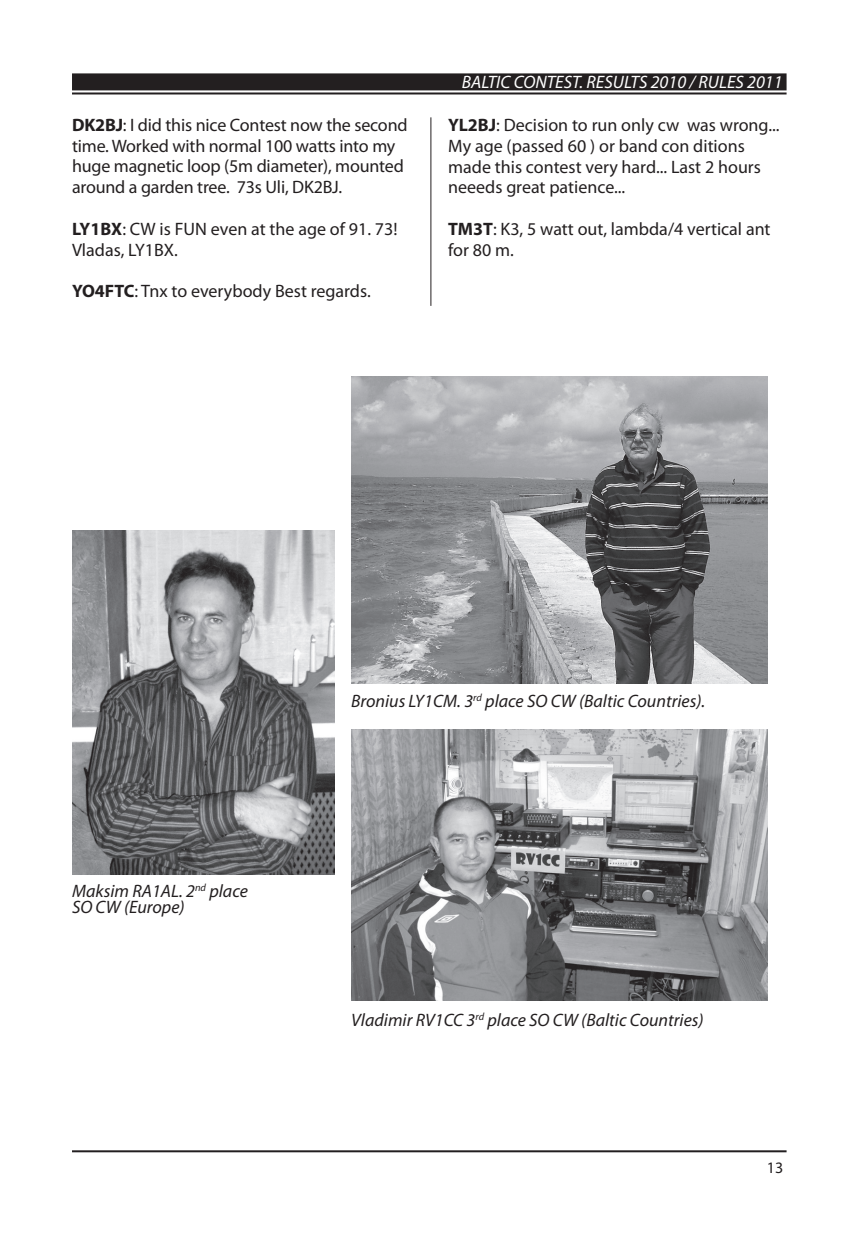
<style>
.page{position:relative;width:862px;height:1236px;background:#fff}
.page>*{position:absolute;margin:0;border:0;box-sizing:border-box;transform-origin:0 0}
.t1{font:18px/20.8px "Myriad Pro";letter-spacing:-.005em;color:#231f20}
.t2{font:italic 18px/16px "Myriad Pro";color:#231f20}
.t3{font:italic 18px "Myriad Pro";color:#fff}
.t4{font:16px "Myriad Pro";color:#231f20}
.s1{font-weight:700}
</style>
<div class="page">
<div style="left:73px;top:74px;width:712px;height:15px;background:#231f20"></div>
<div style="left:72px;top:73px;width:714px;height:17px;border:2px solid #231f20"></div>
<hr style="left:72px;top:92px;width:714px;height:2px;background:#231f20">
<hr style="left:72px;top:1150px;width:714px;height:2px;background:#231f20">
<hr style="left:430px;top:117px;width:1px;height:189px;background:#231f20">
<img style="left:72px;top:531px;width:262px;height:343px">
<img style="left:351px;top:377px;width:416px;height:307px">
<img style="left:351px;top:730px;width:416px;height:271px">
<p class="t1" style="left:72px;top:114px;width:337px"><span class="s1">DK2BJ</span>: I did this nice Contest now the second time. Worked with normal 100 watts into my huge magnetic loop (5m diameter), mounted around a garden tree. 73s Uli, DK2BJ.</p>
<p class="t1" style="left:72px;top:218px;width:327px"><span class="s1">LY1BX</span>: CW is FUN even at the age of 91. 73!<br>Vladas, LY1BX.</p>
<p class="t1" style="left:72px;top:281px;width:300px"><span class="s1">YO4FTC</span>: Tnx to everybody Best regards.</p>
<p class="t3" style="left:462px;top:71px;width:322px">BALTIC CONTEST. RESULTS 2010 / RULES 2011</p>
<p class="t1" style="left:448px;top:114px;width:333px"><span class="s1">YL2BJ</span>: Decision to run only cw was wrong...<br>My age (passed 60 ) or band con ditions made this contest very hard... Last 2 hours neeeds great patience...</p>
<p class="t1" style="left:448px;top:218px;width:324px"><span class="s1">TM3T</span>: K3, 5 watt out, lambda/4 vertical ant for 80 m.</p>
<p class="t2" style="left:72px;top:882px;width:177px">Maksim RA1AL. 2<sup>nd</sup> place<br>SO CW (Europe)</p>
<p class="t2" style="left:351px;top:693px;width:356px">Bronius LY1CM. 3<sup>rd</sup> place SO CW (Baltic Countries).</p>
<p class="t2" style="left:351px;top:1011px;width:354px">Vladimir RV1CC 3<sup>rd</sup> place SO CW (Baltic Countries)</p>
<p class="t4" style="left:767px;top:1158px;width:18px">13</p>
</div>
